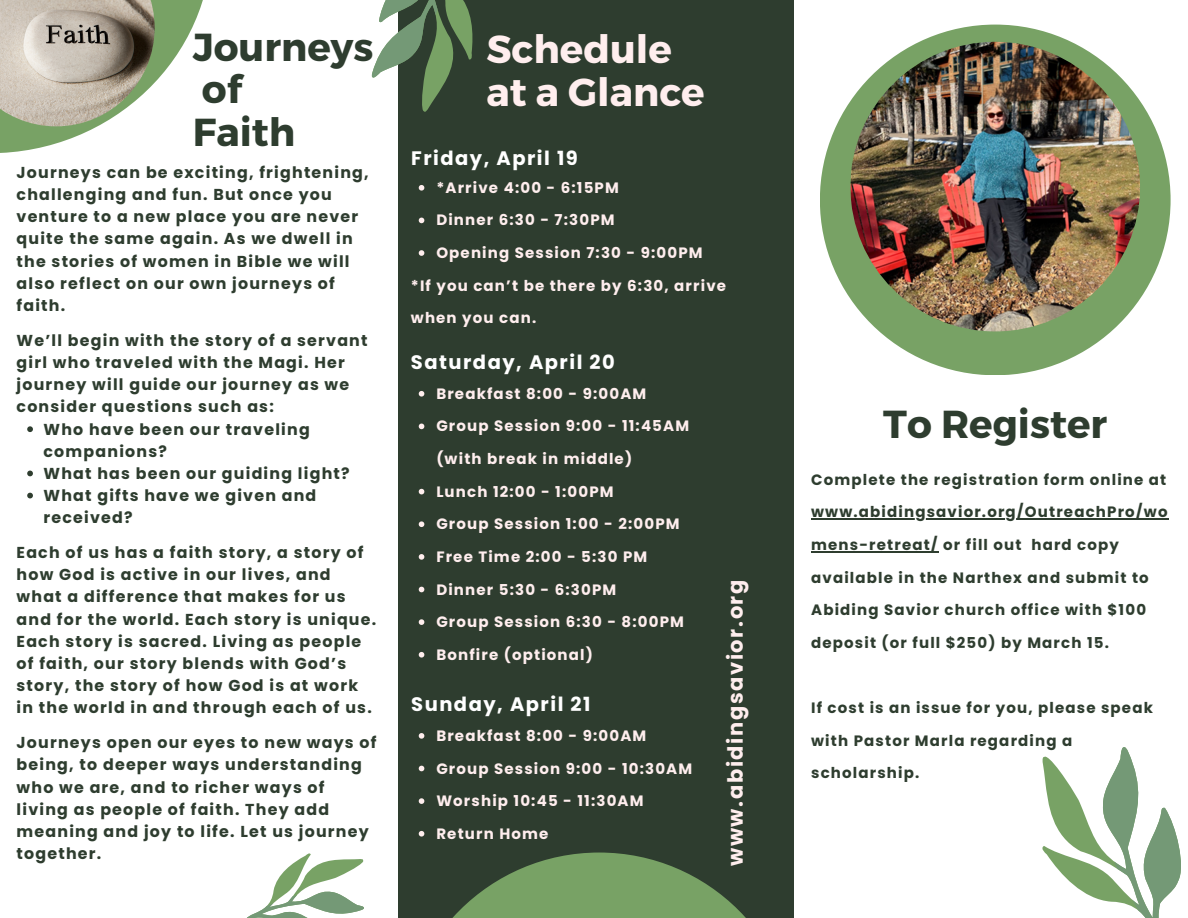
<style>
.page{position:relative;width:1188px;height:918px;background:#fff}
.page>*{position:absolute;margin:0;border:0;box-sizing:border-box;transform-origin:0 0}
.t1{font:700 39px/42.8px "Montserrat";color:#2e3d2f}
.t2{font:700 39px/42.8px "Montserrat";color:#fee}
.t3{font:700 21px "Poppins";letter-spacing:.075em;color:#fee}
.t4{font:700 19.5px "Poppins";letter-spacing:.075em;color:#fff}
.t5{font:700 15.9px/22px "Poppins";letter-spacing:.075em;color:#2e3d2f}
.t6{font:700 15px/32.7px "Poppins";letter-spacing:.075em;color:#fee}
.t7{font:700 15px/32.7px "Poppins";letter-spacing:.075em;color:#2e3d2f}
</style>
<div class="page">
<div style="left:398px;top:0;width:396px;height:918px;background:#2e3d2f"></div>
<svg style="left:0;top:0;width:203px;height:153px"></svg>
<div style="left:820px;top:25px;width:351px;height:350px;background:#78a265;border-radius:50%"></div>
<img style="left:0;top:0;width:155px;height:126px">
<img style="left:850px;top:42px;width:290px;height:289px;border-radius:50%">
<svg style="left:452px;top:853px;width:294px;height:65px;fill:#78a265"></svg>
<svg style="left:1042px;top:747px;width:139px;height:171px"></svg>
<svg style="left:371px;top:0;width:102px;height:112px"></svg>
<svg style="left:247px;top:853px;width:117px;height:65px"></svg>
<svg style="left:419px;top:185px;width:5px;height:6px"></svg>
<svg style="left:419px;top:218px;width:5px;height:5px"></svg>
<svg style="left:419px;top:250px;width:5px;height:6px"></svg>
<svg style="left:27px;top:426px;width:6px;height:6px"></svg>
<svg style="left:27px;top:471px;width:6px;height:5px"></svg>
<svg style="left:27px;top:493px;width:6px;height:5px"></svg>
<hr style="left:811px;top:519px;width:358px;height:1px;background:#2e3d2f">
<hr style="left:811px;top:551px;width:128px;height:1px;background:#2e3d2f">
<svg style="left:419px;top:391px;width:5px;height:6px"></svg>
<svg style="left:419px;top:424px;width:5px;height:5px"></svg>
<svg style="left:419px;top:489px;width:5px;height:5px"></svg>
<svg style="left:419px;top:521px;width:5px;height:6px"></svg>
<svg style="left:419px;top:554px;width:5px;height:6px"></svg>
<svg style="left:419px;top:587px;width:5px;height:5px"></svg>
<svg style="left:419px;top:619px;width:5px;height:6px"></svg>
<svg style="left:419px;top:652px;width:5px;height:6px"></svg>
<svg style="left:419px;top:733px;width:5px;height:6px"></svg>
<svg style="left:419px;top:766px;width:5px;height:5px"></svg>
<svg style="left:419px;top:798px;width:5px;height:6px"></svg>
<svg style="left:419px;top:831px;width:5px;height:6px"></svg>
<h3 class="t1" style="left:193px;top:23px;width:182px">Journeys of<br>Faith</h3>
<p class="t5" style="left:17px;top:162px;width:354px">Journeys can be exciting, frightening, challenging and fun. But once you venture to a new place you are never quite the same again. As we dwell in the stories of women in Bible we will also reflect on our own journeys of faith.</p>
<p class="t5" style="left:17px;top:329px;width:353px">We’ll begin with the story of a servant girl who traveled with the Magi. Her journey will guide our journey as we consider questions such as:</p>
<p class="t5" style="left:43px;top:418px;width:268px">Who have been our traveling companions?</p>
<p class="t5" style="left:43px;top:462px;width:308px">What has been our guiding light?</p>
<p class="t5" style="left:43px;top:484px;width:274px">What gifts have we given and received?</p>
<p class="t5" style="left:17px;top:542px;width:361px">Each of us has a faith story, a story of how God is active in our lives, and what a difference that makes for us and for the world. Each story is unique.<br>Each story is sacred. Living as people of faith, our story blends with God’s story, the story of how God is at work</p>
<p class="t5" style="left:17px;top:697px;width:357px">in the world in and through each of us.</p>
<p class="t5" style="left:17px;top:732px;width:362px">Journeys open our eyes to new ways of being, to deeper ways understanding who we are, and to richer ways of living as people of faith. They add meaning and joy to life. Let us journey together.</p>
<h1 class="t2" style="left:486px;top:26px;width:220px">Schedule at a Glance</h1>
<p class="t4" style="left:411px;top:145px;width:168px">Friday, April 19</p>
<h2 class="t6" style="left:436px;top:171px;width:184px">*Arrive 4:00 - 6:15PM</h2>
<p class="t6" style="left:436px;top:204px;width:180px">Dinner 6:30 - 7:30PM</p>
<p class="t6" style="left:436px;top:236px;width:268px">Opening Session 7:30 - 9:00PM</p>
<p class="t6" style="left:411px;top:269px;width:317px">*If you can’t be there by 6:30, arrive when you can.</p>
<h3 class="t4" style="left:411px;top:349px;width:206px">Saturday, April 20</h3>
<p class="t6" style="left:436px;top:377px;width:212px">Breakfast 8:00 - 9:00AM</p>
<p class="t6" style="left:436px;top:410px;width:254px">Group Session 9:00 - 11:45AM (with break in middle)</p>
<h1 class="t6" style="left:436px;top:475px;width:179px">Lunch 12:00 - 1:00PM</h1>
<h3 class="t6" style="left:436px;top:508px;width:245px">Group Session 1:00 - 2:00PM</h3>
<h3 class="t6" style="left:436px;top:540px;width:212px">Free Time 2:00 - 5:30 PM</h3>
<p class="t6" style="left:436px;top:573px;width:181px">Dinner 5:30 - 6:30PM</p>
<p class="t6" style="left:436px;top:606px;width:249px">Group Session 6:30 - 8:00PM</p>
<p class="t6" style="left:436px;top:638px;width:158px">Bonfire (optional)</p>
<p class="t4" style="left:411px;top:691px;width:181px">Sunday, April 21</p>
<h3 class="t6" style="left:436px;top:719px;width:212px">Breakfast 8:00 - 9:00AM</h3>
<p class="t6" style="left:436px;top:752px;width:257px">Group Session 9:00 - 10:30AM</p>
<p class="t6" style="left:436px;top:785px;width:209px">Worship 10:45 - 11:30AM</p>
<h1 class="t6" style="left:436px;top:817px;width:114px">Return Home</h1>
<p class="t3" style="left:721px;top:866px;width:288px;rotate:-90deg">www.abidingsavior.org</p>
<h2 class="t1" style="left:883px;top:401px;width:225px">To Register</h2>
<p class="t7" style="left:811px;top:463px;width:357px">Complete the registration form online at</p>
<h2 class="t7" style="left:811px;top:496px;width:358px">www.abidingsavior.org/OutreachPro/wo mens-retreat/ or fill out hard copy available in the Narthex and submit to Abiding Savior church office with $100 deposit (or full $250) by March 15.</h2>
<h2 class="t7" style="left:811px;top:692px;width:343px">If cost is an issue for you, please speak</h2>
<h2 class="t7" style="left:811px;top:724px;width:263px">with Pastor Marla regarding a scholarship.</h2>
</div>
